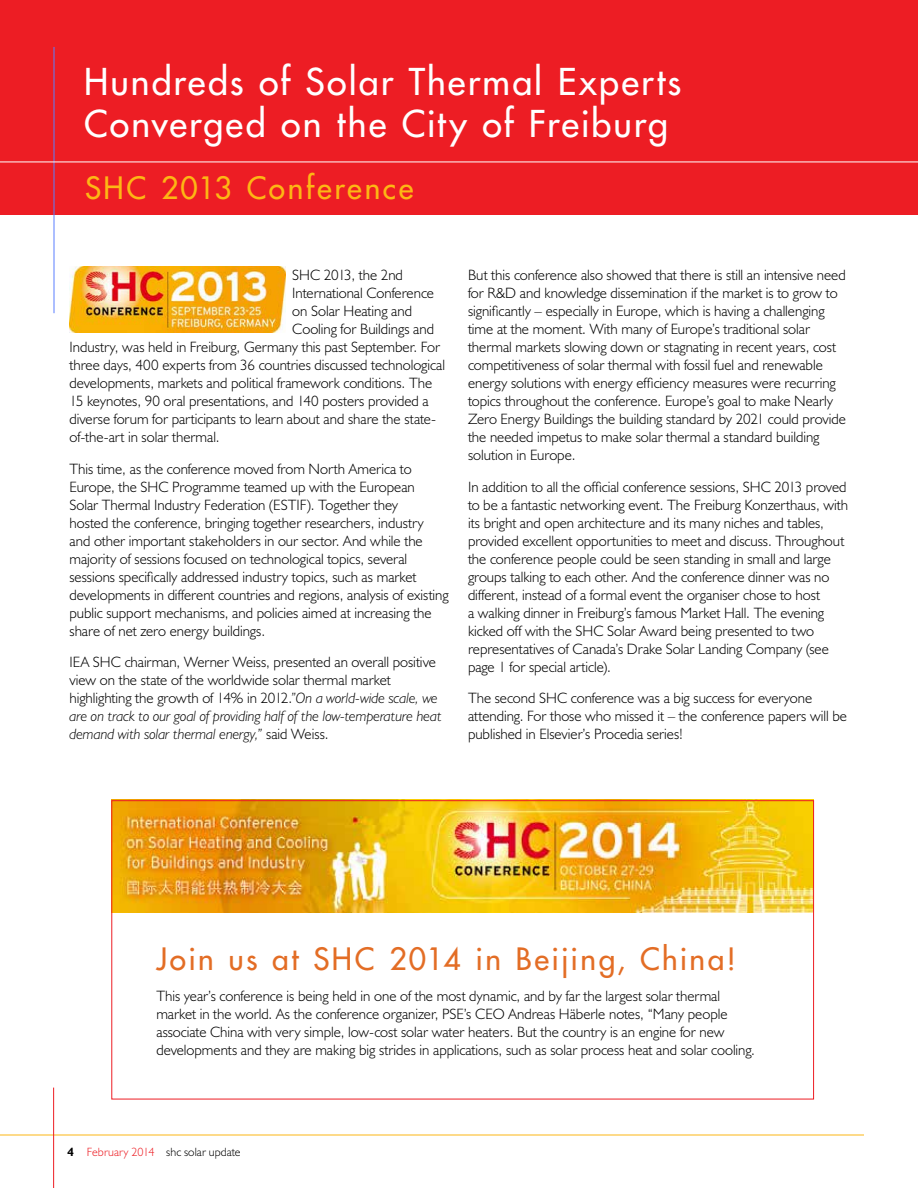
<style>
.page{position:relative;width:918px;height:1188px;background:#fff}
.page>*{position:absolute;margin:0;border:0;box-sizing:border-box;transform-origin:0 0}
.t1{font:36px/42px "Futura";letter-spacing:.055em;color:#fff}
.t2{font:30px "Futura";letter-spacing:.07em;color:#e36d25}
.t3{font:30px "Futura";letter-spacing:.085em;color:#fdb714}
.t4{font:300 15px/18px "Humanist 521 BT";color:#000}
.t5{font:300 12px "Humanist 521 BT";letter-spacing:.005em;color:#000}
.s1{font-style:italic}
.s2{font-weight:700}
.s3{color:#ed1d24}
</style>
<div class="page">
<hr style="left:0;top:1135px;width:864px;height:1px;background:#fdb714">
<hr style="left:53px;top:1088px;width:1px;height:100px;background:#ed1d24">
<div style="left:0;top:0;width:918px;height:215px;background:#ed1d24"></div>
<hr style="left:54px;top:47px;width:1px;height:266px;background:#5b7fff">
<hr style="left:0;top:162px;width:918px;height:1px;background:#fff">
<img style="left:70px;top:266px;width:216px;height:67px">
<img style="left:113px;top:802px;width:699px;height:111px">
<h1 class="t1" style="left:84px;top:61px;width:599px">Hundreds of Solar Thermal Experts<br>Converged on the City of Freiburg</h1>
<h2 class="t3" style="left:85px;top:169px;width:330px">SHC 2013 Conference</h2>
<p class="t4" style="left:292px;top:266px;width:112px">SHC 2013, the 2nd</p>
<p class="t4" style="left:292px;top:284px;width:143px">International Conference</p>
<p class="t4" style="left:292px;top:302px;width:121px">on Solar Heating and</p>
<p class="t4" style="left:292px;top:320px;width:143px">Cooling for Buildings and</p>
<p class="t4" style="left:70px;top:338px;width:372px">Industry, was held in Freiburg, Germany this past September. For</p>
<p class="t4" style="left:70px;top:356px;width:377px">three days, 400 experts from 36 countries discussed technological</p>
<p class="t4" style="left:70px;top:374px;width:364px">developments, markets and political framework conditions. The</p>
<p class="t4" style="left:70px;top:392px;width:361px">15 keynotes, 90 oral presentations, and 140 posters provided a</p>
<p class="t4" style="left:70px;top:410px;width:368px">diverse forum for participants to learn about and share the state-</p>
<p class="t4" style="left:70px;top:428px;width:152px">of-the-art in solar thermal.</p>
<p class="t4" style="left:70px;top:459px;width:381px">This time, as the conference moved from North America to Europe, the SHC Programme teamed up with the European<br>Solar Thermal Industry Federation (ESTIF). Together they<br>hosted the conference, bringing together researchers, industry<br>and other important stakeholders in our sector. And while the majority of sessions focused on technological topics, several sessions specifically addressed industry topics, such as market developments in different countries and regions, analysis of existing public support mechanisms, and policies aimed at increasing the share of net zero energy buildings.</p>
<p class="t4" style="left:70px;top:653px;width:373px">IEA SHC chairman, Werner Weiss, presented an overall positive view on the state of the worldwide solar thermal market highlighting the growth of 14% in 2012.<span class="s1">”On a world-wide scale, we are on track to our goal of providing half of the low-temperature heat demand with solar thermal energy,”</span> said Weiss.</p>
<p class="t4" style="left:468px;top:266px;width:380px">But this conference also showed that there is still an intensive need for R&amp;D and knowledge dissemination if the market is to grow to significantly – especially in Europe, which is having a challenging time at the moment. With many of Europe’s traditional solar thermal markets slowing down or stagnating in recent years, cost competitiveness of solar thermal with fossil fuel and renewable energy solutions with energy efficiency measures were recurring topics throughout the conference. Europe’s goal to make Nearly Zero Energy Buildings the building standard by 2021 could provide the needed impetus to make solar thermal a standard building solution in Europe.</p>
<p class="t4" style="left:468px;top:477px;width:382px">In addition to all the official conference sessions, SHC 2013 proved to be a fantastic networking event. The Freiburg Konzerthaus, with its bright and open architecture and its many niches and tables, provided excellent opportunities to meet and discuss. Throughout the conference people could be seen standing in small and large groups talking to each other. And the conference dinner was no different, instead of a formal event the organiser chose to host<br>a walking dinner in Freiburg’s famous Market Hall. The evening kicked off with the SHC Solar Award being presented to two representatives of Canada’s Drake Solar Landing Company (see page 1 for special article).</p>
<p class="t4" style="left:468px;top:689px;width:380px">The second SHC conference was a big success for everyone attending. For those who missed it – the conference papers will be published in Elsevier’s Procedia series!</p>
<h2 class="t2" style="left:156px;top:939px;width:581px">Join us at SHC 2014 in Beijing, China!</h2>
<p class="t4" style="left:156px;top:987px;width:600px">This year’s conference is being held in one of the most dynamic, and by far the largest solar thermal market in the world. As the conference organizer, PSE’s CEO Andreas Häberle notes, “Many people associate China with very simple, low-cost solar water heaters. But the country is an engine for new developments and they are making big strides in applications, such as solar process heat and solar cooling.</p>
<p class="t5" style="left:68px;top:1144px;width:175px"><span class="s2">4</span> <span class="s3">February 2014</span> shc solar update</p>
</div>
